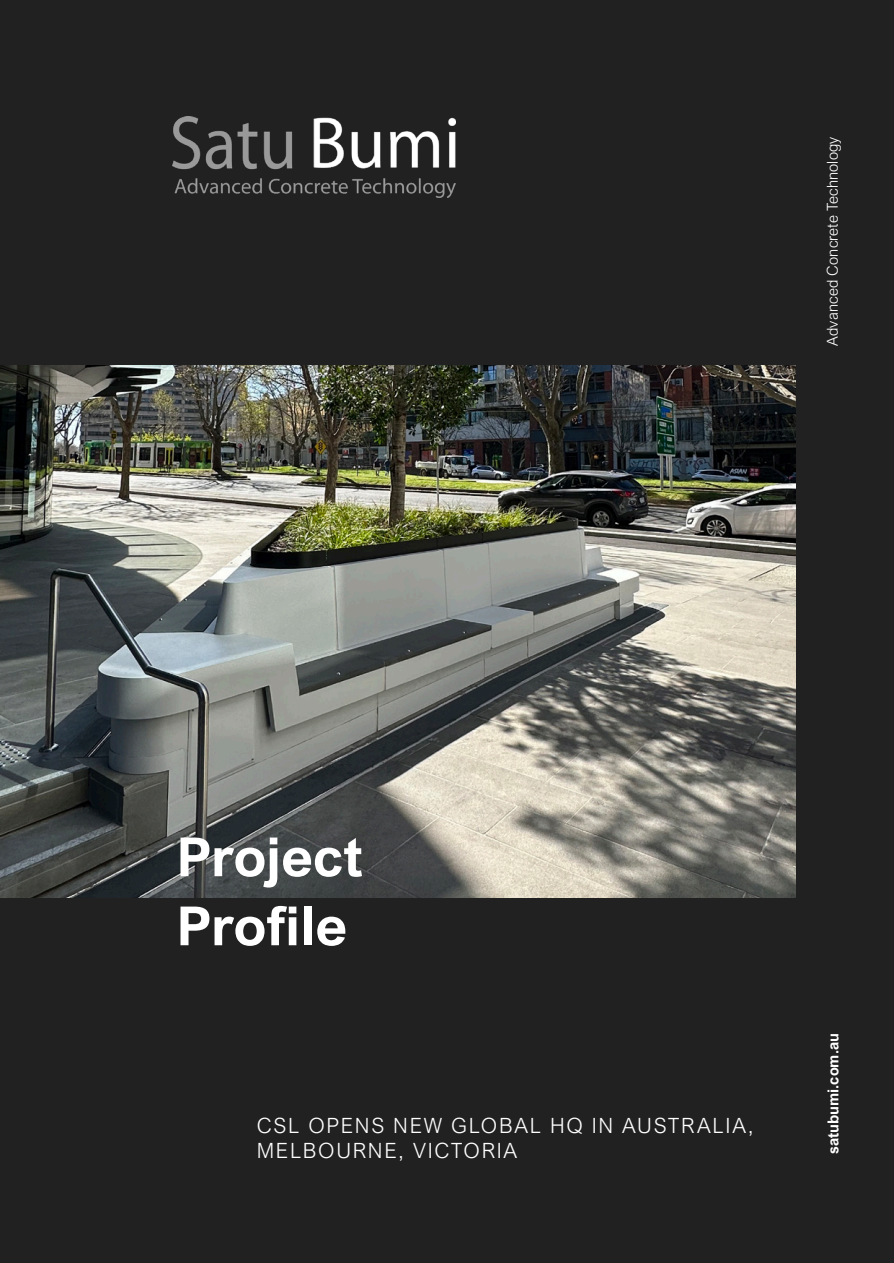
<style>
.page{position:relative;width:894px;height:1263px;background:#fff}
.page>*{position:absolute;margin:0;border:0;box-sizing:border-box;transform-origin:0 0}
.t1{font:700 54px "Arial Nova";letter-spacing:-.005em;color:#fff}
.t2{font:300 21px "Arial Nova";letter-spacing:.08em;color:#fff}
.t3{font:300 15px "Arial Nova";letter-spacing:.01em;color:#fff}
.t4{font:700 15px "Arial Nova";color:#fff}
</style>
<div class="page">
<div style="left:0;top:0;width:893px;height:1263px;background:#212121"></div>
<img style="left:172px;top:116px;width:283px;height:81px">
<img style="left:0;top:366px;width:795px;height:531px">
<p class="t3" style="left:823px;top:346px;width:210px;rotate:-90deg">Advanced Concrete Technology</p>
<p class="t1" style="left:176px;top:825px;width:188px">Project</p>
<p class="t1" style="left:176px;top:894px;width:172px">Profile</p>
<p class="t2" style="left:256px;top:1113px;width:498px">CSL OPENS NEW GLOBAL HQ IN AUSTRALIA,</p>
<p class="t2" style="left:256px;top:1138px;width:262px">MELBOURNE, VICTORIA</p>
<p class="t4" style="left:824px;top:1153px;width:122px;rotate:-90deg">satubumi.com.au</p>
</div>
